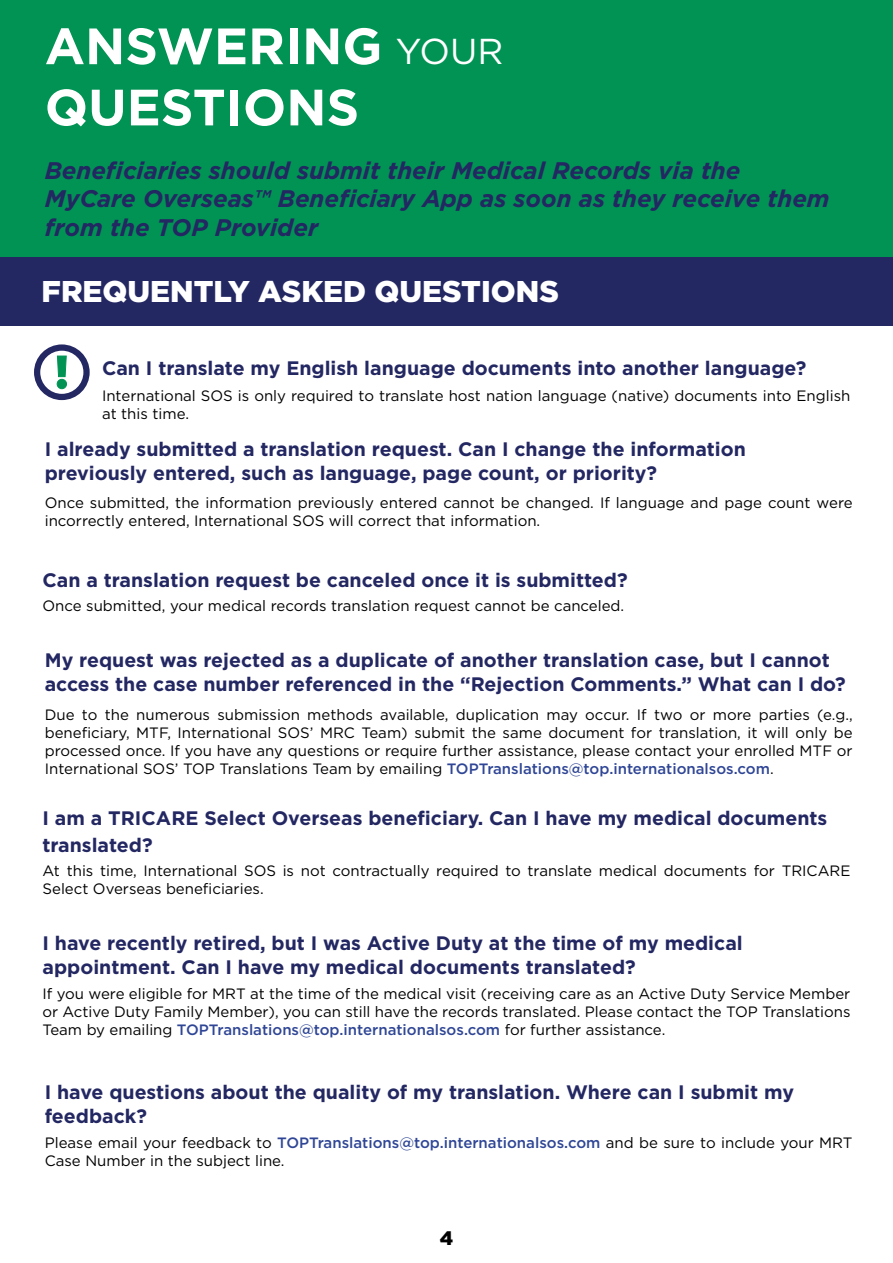
<style>
.page{position:relative;width:893px;height:1263px;background:#fff}
.page>*{position:absolute;margin:0;border:0;box-sizing:border-box;transform-origin:0 0}
.t1{font:700 51px/61.2px "Gotham";color:#fff}
.t2{font:900 30px "Gotham";color:#fff}
.t3{font:italic 700 24px/28.8px "Gotham";color:#232762}
.t4{font:700 19.5px/24px "Gotham";color:#232762}
.t5{font:900 19.5px "Gotham";color:#000}
.t6{font:15px/18px "Gotham";color:#000}
.s1{font-weight:400;font-size:36px}
.s2{font-weight:500;color:#2f4696}
</style>
<div class="page">
<div style="left:0;top:0;width:893px;height:257px;background:#009354"></div>
<div style="left:0;top:257px;width:893px;height:68px;background:#232762"></div>
<svg style="left:34px;top:344px;width:56px;height:56px"></svg>
<div style="left:57px;top:379px;width:10px;height:10px;background:#009354;border-radius:50%"></div>
<div style="left:57px;top:379px;width:10px;height:10px;border:1px solid #009354;border-radius:50%"></div>
<h1 class="t1" style="left:45px;top:15px;width:460px">ANSWERING <span class="s1">YOUR<br></span>QUESTIONS</h1>
<h3 class="t3" style="left:45px;top:156px;width:786px">Beneficiaries should submit their Medical Records via the<br>MyCare Overseas™ Beneficiary App as soon as they receive them from the TOP Provider</h3>
<h2 class="t2" style="left:42px;top:271px;width:519px">FREQUENTLY ASKED QUESTIONS</h2>
<h3 class="t4" style="left:102px;top:356px;width:706px">Can I translate my English language documents into another language?</h3>
<p class="t6" style="left:102px;top:386px;width:750px">International SOS is only required to translate host nation language (native) documents into English at this time.</p>
<h3 class="t4" style="left:45px;top:437px;width:703px">I already submitted a translation request. Can I change the information previously entered, such as language, page count, or priority?</h3>
<p class="t6" style="left:45px;top:494px;width:809px">Once submitted, the information previously entered cannot be changed. If language and page count were incorrectly entered, International SOS will correct that information.</p>
<h3 class="t4" style="left:43px;top:567px;width:587px">Can a translation request be canceled once it is submitted?</h3>
<p class="t6" style="left:43px;top:596px;width:583px">Once submitted, your medical records translation request cannot be canceled.</p>
<h3 class="t4" style="left:45px;top:648px;width:803px">My request was rejected as a duplicate of another translation case, but I cannot access the case number referenced in the “Rejection Comments.” What can I do?</h3>
<p class="t6" style="left:45px;top:705px;width:809px;text-align:justify">Due to the numerous submission methods available, duplication may occur. If two or more parties (e.g., beneficiary, MTF, International SOS’ MRC Team) submit the same document for translation, it will only be processed once. If you have any questions or require further assistance, please contact your enrolled MTF or International SOS’ TOP Translations Team by emailing <span class="s2">TOPTranslations@top.internationalsos.com</span>.</p>
<h3 class="t4" style="left:43px;top:804px;width:786px;line-height:27px">I am a TRICARE Select Overseas beneficiary. Can I have my medical documents translated?</h3>
<p class="t6" style="left:43px;top:861px;width:809px">At this time, International SOS is not contractually required to translate medical documents for TRICARE<br>Select Overseas beneficiaries.</p>
<h3 class="t4" style="left:43px;top:931px;width:702px">I have recently retired, but I was Active Duty at the time of my medical appointment. Can I have my medical documents translated?</h3>
<p class="t6" style="left:43px;top:985px;width:809px;text-align:justify">If you were eligible for MRT at the time of the medical visit (receiving care as an Active Duty Service Member or Active Duty Family Member), you can still have the records translated. Please contact the TOP Translations Team by emailing <span class="s2">TOPTranslations@top.internationalsos.com</span> for further assistance.</p>
<h3 class="t4" style="left:45px;top:1080px;width:751px">I have questions about the quality of my translation. Where can I submit my feedback?</h3>
<p class="t6" style="left:45px;top:1133px;width:809px">Please email your feedback to <span class="s2">TOPTranslations@top.internationalsos.com</span> and be sure to include your MRT<br>Case Number in the subject line.</p>
<h3 class="t5" style="left:440px;top:1224px;width:15px">4</h3>
</div>
